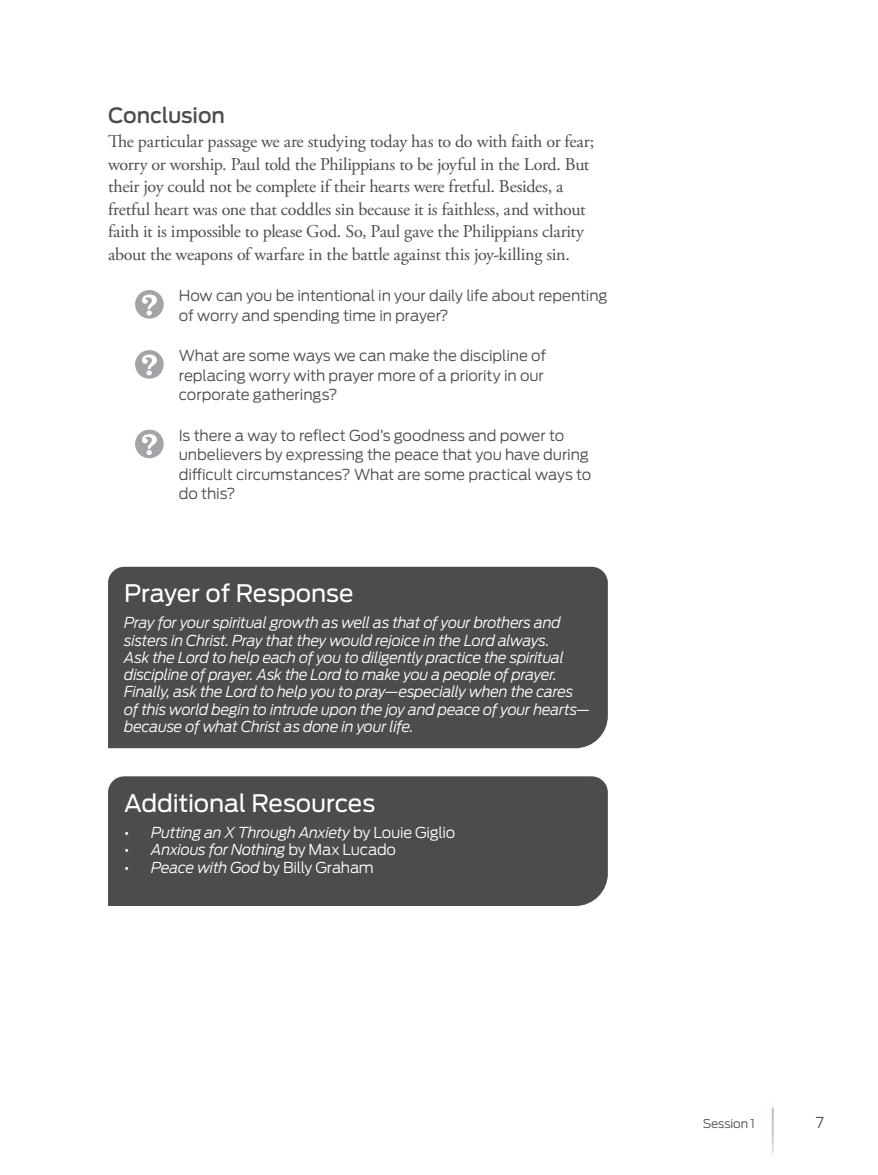
<style>
.page{position:relative;width:878px;height:1175px;background:#fff}
.page>*{position:absolute;margin:0;border:0;box-sizing:border-box;transform-origin:0 0}
.subhead9_box{font:24px "Antenna";letter-spacing:-.005em;color:#fff}
.subhead1{font:500 21px "Antenna";letter-spacing:-.01em;color:#4b4c4d}
.subhead1-2{font:18px/22.5px "Adobe Garamond Pro";letter-spacing:-.015em;color:#4b4c4d}
.body4_box{font:italic 300 15px/17.2px "Antenna";letter-spacing:-.025em;color:#fff}
.questions{font:300 15px/19.5px "Antenna";letter-spacing:-.01em;color:#4b4c4d}
.t1{font:300 15px "Antenna";letter-spacing:-.02em;color:#fff}
.t2{font:300 12px "Antenna";letter-spacing:-.01em;color:#4b4c4d}
.s1{font-weight:400;font-style:normal}
.s2{font-style:normal}
.s3{font-weight:400}
.s4{font-style:italic}
</style>
<div class="page">
<img style="left:771px;top:1107px;width:3px;height:47px">
<svg style="left:135px;top:290px;width:29px;height:29px"></svg>
<svg style="left:135px;top:350px;width:29px;height:29px"></svg>
<svg style="left:135px;top:429px;width:29px;height:29px"></svg>
<div style="left:108px;top:567px;width:500px;height:181px;background:#4b4c4d"></div>
<div style="left:108px;top:776px;width:500px;height:130px;background:#4b4c4d"></div>
<p class="subhead1" style="left:108px;top:103px;width:118px">Conclusion</p>
<p class="subhead1-2" style="left:108px;top:131px;width:487px">The particular passage we are studying today has to do with faith or fear; worry or worship. Paul told the Philippians to be joyful in the Lord. But their joy could not be complete if their hearts were fretful. Besides, a fretful heart was one that coddles sin because it is faithless, and without faith it is impossible to please God. So, Paul gave the Philippians clarity about the weapons of warfare in the battle against this joy-killing sin.</p>
<p class="questions" style="left:179px;top:286px;width:430px">How can you be intentional in your daily life about repenting of worry and spending time in prayer?</p>
<p class="questions" style="left:179px;top:346px;width:369px">What are some ways we can make the discipline of replacing worry with prayer more of a priority in our corporate gatherings?</p>
<p class="questions" style="left:179px;top:425px;width:414px">Is there a way to reflect God’s goodness and power to unbelievers by expressing the peace that you have during difficult circumstances? What are some practical ways to do this?</p>
<p class="subhead9_box" style="left:124px;top:579px;width:231px">Prayer of Response</p>
<p class="body4_box" style="left:124px;top:614px;width:467px">Pray for your spiritual growth as well as that of your brothers and sisters in Christ. Pray that they would rejoice in the Lord always.<br>Ask the Lord to help each of you to diligently practice the spiritual discipline of prayer. Ask the Lord to make you a people of prayer.<br>Finally, ask the Lord to help you to pray—especially when the cares of this world begin to intrude upon the joy and peace of your hearts— because of what Christ as done in your life.</p>
<p class="subhead9_box" style="left:124px;top:788px;width:252px">Additional Resources</p>
<p class="body4_box" style="left:124px;top:823px;width:332px"><span class="s1">•</span> Putting an X Through Anxiety <span class="s2">by Louie Giglio</span></p>
<p class="body4_box" style="left:124px;top:840px;width:273px"><span class="s1">•</span> Anxious for Nothing <span class="s2">by Max Lucado</span></p>
<p class="t1" style="left:124px;top:858px;width:251px"><span class="s3">•</span> <span class="s4">Peace with God</span> by Billy Graham</p>
<p class="t2" style="left:703px;top:1116px;width:53px">Session 1</p>
<p class="questions" style="left:815px;top:1112px;width:10px">7</p>
</div>
